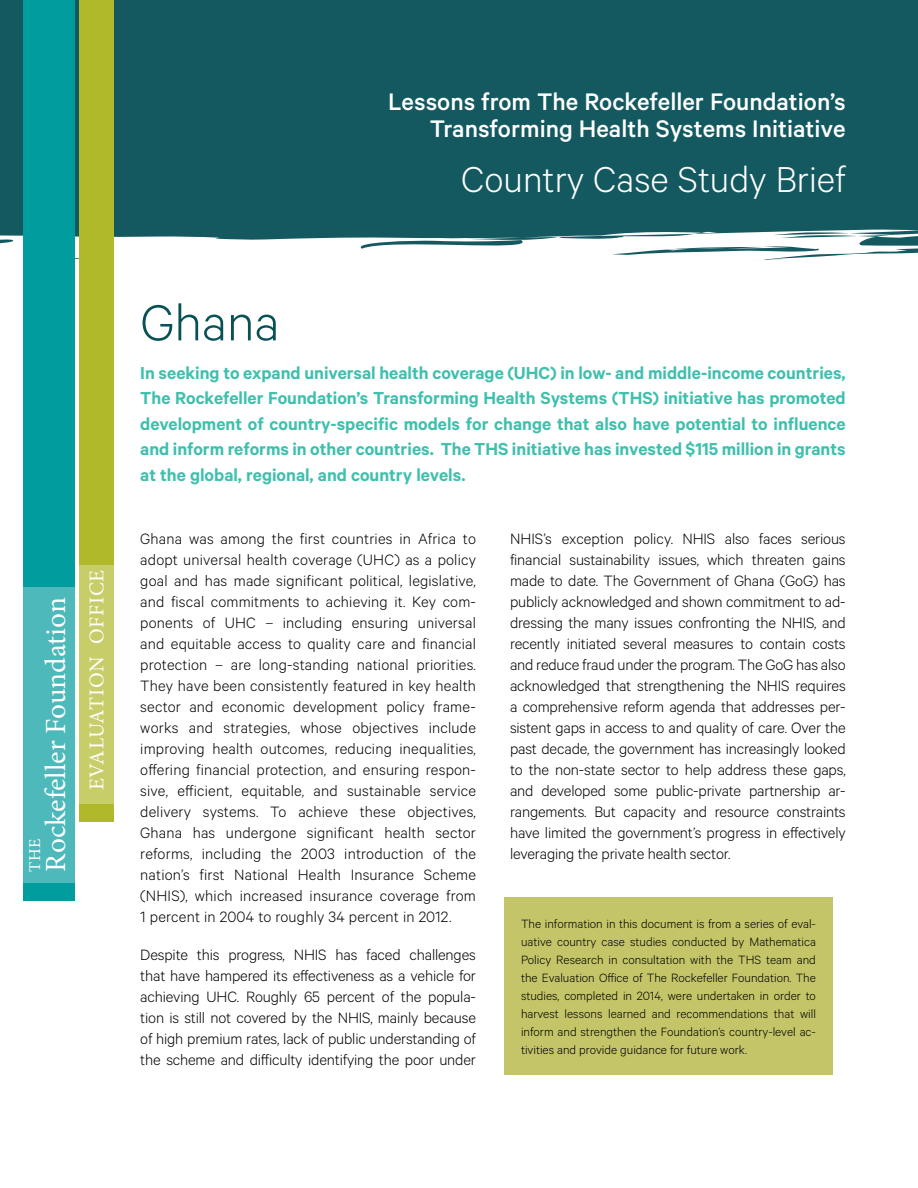
<style>
.page{position:relative;width:918px;height:1188px;background:#fff}
.page>*{position:absolute;margin:0;border:0;box-sizing:border-box;transform-origin:0 0}
.t1{font:300 57px "Calibre";color:#085156}
.t2{font:300 40.5px "Calibre";color:#fff}
.t3{font:29.25px "Minion Pro";color:#fff}
.t4{font:500 27px/27px "Calibre";color:#fff;text-align:right}
.t5{font:21px "Minion Pro";letter-spacing:.03em;color:#fff}
.t6{font:600 19.5px/25.5px "Calibre";color:#3fbfad;text-align:justify}
.t7{font:300 16.8px/21px "Calibre";letter-spacing:-.01em;color:#000;text-align:justify}
.t8{font:16.5px "Minion Pro";color:#fff}
.t9{font:300 13.5px/18px "Calibre";color:#000;text-align:justify}
</style>
<div class="page">
<div style="left:0;top:0;width:918px;height:259px;background:#14595f"></div>
<svg style="left:0;top:229px;width:918px;height:51px;fill:#fff"></svg>
<svg style="left:512px;top:232px;width:406px;height:48px"></svg>
<div style="left:23px;top:493px;width:51px;height:406px;background:#4db9bb"></div>
<div style="left:23px;top:0;width:51px;height:586px;background:#009c9e"></div>
<div style="left:23px;top:883px;width:51px;height:17px;background:#009c9e"></div>
<div style="left:79px;top:804px;width:34px;height:17px;background:#b0b929"></div>
<div style="left:79px;top:378px;width:34px;height:426px;background:#c7ce69"></div>
<div style="left:79px;top:0;width:34px;height:565px;background:#b0b929"></div>
<div style="left:504px;top:897px;width:329px;height:177px;background:#c4c569"></div>
<h3 class="t4" style="left:388px;top:87px;width:459px">Lessons from The Rockefeller Foundation’s<br>Transforming Health Systems Initiative</h3>
<h2 class="t2" style="left:461px;top:155px;width:386px">Country Case Study Brief</h2>
<h3 class="t3" style="left:36px;top:872px;width:276px;rotate:-90deg">Rockefeller Foundation</h3>
<p class="t8" style="left:24px;top:872px;width:34px;rotate:-90deg">THE</p>
<p class="t5" style="left:83px;top:790px;width:222px;rotate:-90deg">EVALUATION OFFICE</p>
<h1 class="t1" style="left:140px;top:289px;width:141px">Ghana</h1>
<p class="t6" style="left:140px;top:359px;width:707px">In seeking to expand universal health coverage (UHC) in low- and middle-income countries, The Rockefeller Foundation’s Transforming Health Systems (THS) initiative has promoted development of country-specific models for change that also have potential to influence and inform reforms in other countries. The THS initiative has invested $115 million in grants at the global, regional, and country levels.</p>
<p class="t7" style="left:140px;top:528px;width:337px">Ghana was among the first countries in Africa to adopt universal health coverage (UHC) as a policy goal and has made significant political, legislative, and fiscal commitments to achieving it. Key com&shy;ponents of UHC – including ensuring universal and equitable access to quality care and financial protection – are long-standing national priorities.<br>They have been consistently featured in key health sector and economic development policy frame&shy;works and strategies, whose objectives include improving health outcomes, reducing inequalities, offering financial protection, and ensuring respon&shy;sive, efficient, equitable, and sustainable service delivery systems. To achieve these objectives, Ghana has undergone significant health sector reforms, including the 2003 introduction of the nation’s first National Health Insurance Scheme (NHIS), which increased insurance coverage from 1 percent in 2004 to roughly 34 percent in 2012.</p>
<p class="t7" style="left:140px;top:944px;width:337px">Despite this progress, NHIS has faced challenges that have hampered its effectiveness as a vehicle for achieving UHC. Roughly 65 percent of the popula&shy;tion is still not covered by the NHIS, mainly because of high premium rates, lack of public understanding of the scheme and difficulty identifying the poor under</p>
<p class="t7" style="left:510px;top:528px;width:337px">NHIS’s exception policy. NHIS also faces serious financial sustainability issues, which threaten gains made to date. The Government of Ghana (GoG) has publicly acknowledged and shown commitment to ad&shy;dressing the many issues confronting the NHIS, and recently initiated several measures to contain costs and reduce fraud under the program. The GoG has also acknowledged that strengthening the NHIS requires a comprehensive reform agenda that addresses per&shy;sistent gaps in access to and quality of care. Over the past decade, the government has increasingly looked to the non-state sector to help address these gaps, and developed some public-private partnership ar&shy;rangements. But capacity and resource constraints have limited the government’s progress in effectively leveraging the private health sector.</p>
<p class="t9" style="left:521px;top:914px;width:296px">The information in this document is from a series of eval&shy;uative country case studies conducted by Mathematica Policy Research in consultation with the THS team and the Evaluation Office of The Rockefeller Foundation. The studies, completed in 2014, were undertaken in order to harvest lessons learned and recommendations that will inform and strengthen the Foundation’s country-level ac&shy;tivities and provide guidance for future work.</p>
</div>
